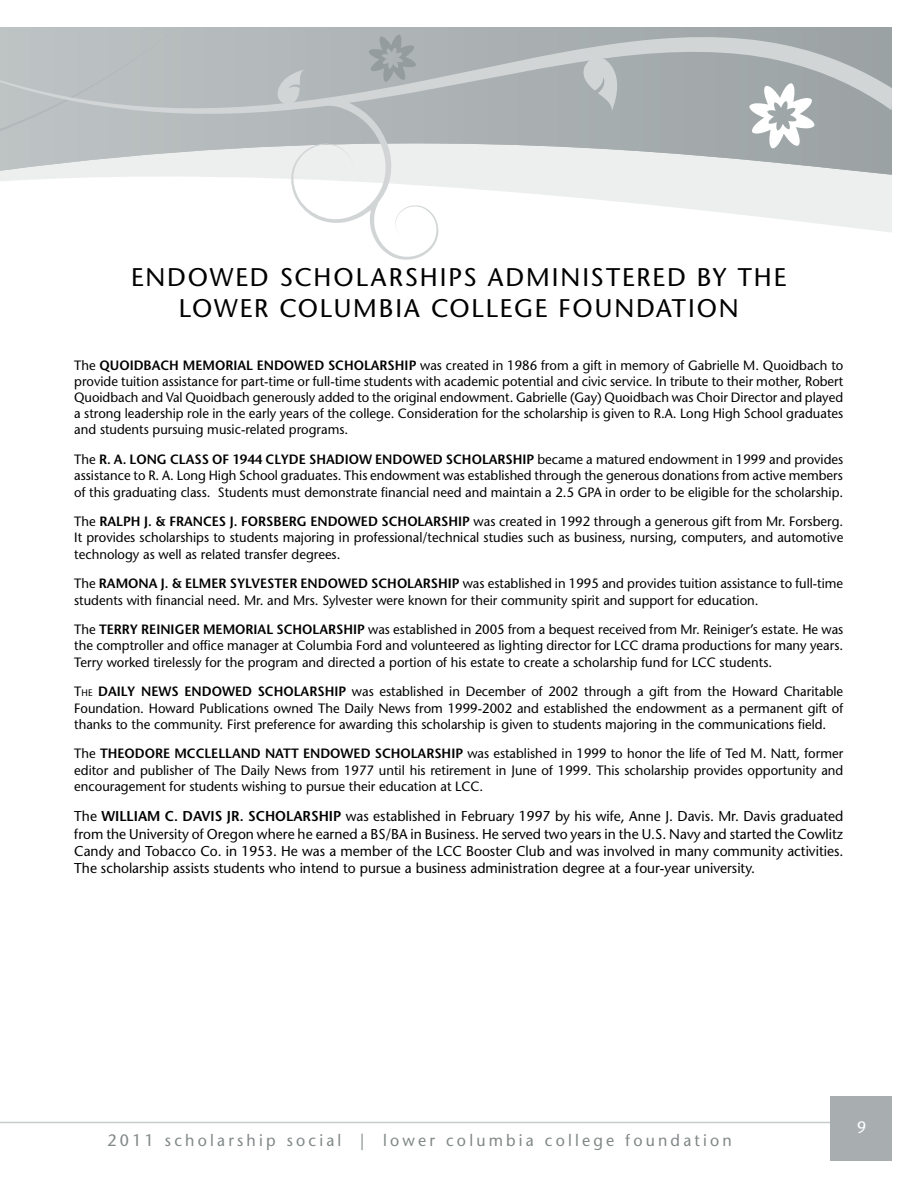
<style>
.page{position:relative;width:918px;height:1188px;background:#fff}
.page>*{position:absolute;margin:0;border:0;box-sizing:border-box;transform-origin:0 0}
.t1{font:25.5px "Stone Sans LT";letter-spacing:.06em;color:#000}
.t2{font:16.5px "Stone Sans LT";letter-spacing:.2em;color:#818888}
.t3{font:16.5px "Stone Sans LT";color:#fff}
.t4{font:14.25px/17.1px "Stone Sans LT";color:#000;text-align:justify}
.t5{font:13.5px/16.2px "Stone Sans LT";color:#000;text-align:justify}
.s1{font-weight:600}
.s2{font-style:inherit}
.s3{font-size:9.45px}
</style>
<div class="page">
<svg style="left:188px;top:27px;width:704px;height:7px;background:#a8aeb0"></svg>
<svg style="left:0;top:27px;width:188px;height:7px"></svg>
<svg style="left:0;top:34px;width:892px;height:226px"></svg>
<svg style="left:275px;top:69px;width:30px;height:37px"></svg>
<svg style="left:581px;top:52px;width:46px;height:60px;background:#babfc0"></svg>
<svg style="left:368px;top:33px;width:49px;height:50px;background:#a4aaab"></svg>
<hr style="left:0;top:1122px;width:866px;height:1px;background:#c6cbcc">
<div style="left:831px;top:1096px;width:87px;height:92px;background:#a8aeaf"></div>
<div style="left:0;top:1161px;width:918px;height:27px;background:#fff"></div>
<div style="left:892px;top:0;width:26px;height:1188px;background:#fff"></div>
<h1 class="t1" style="left:131px;top:262px;width:36px">Endowed</h1>
<h1 class="t1" style="left:280px;top:262px;width:33px">Scholarships</h1>
<h1 class="t1" style="left:488px;top:262px;width:35px">Administered</h1>
<h1 class="t1" style="left:697px;top:262px;width:58px">by the</h1>
<h1 class="t1" style="left:179px;top:293px;width:33px">Lower</h1>
<h1 class="t1" style="left:279px;top:293px;width:37px">Columbia</h1>
<h1 class="t1" style="left:431px;top:293px;width:36px">College</h1>
<h1 class="t1" style="left:559px;top:293px;width:34px">Foundation</h1>
<p class="t5" style="left:74px;top:357px;width:771px">The <span class="s1">QUOIDBACH MEMORIAL ENDOWED SCHOLARSHIP</span> was created in 1986 from a gift in memory of Gabrielle M. Quoidbach to provide tuition assistance for part-time or full-time students with academic potential and civic service. In tribute to their mother, Robert Quoidbach and Val Quoidbach generously added to the original endowment. Gabrielle (Gay) Quoidbach was Choir Director and played a strong leadership role in the early years of the college. Consideration for the scholarship is given to R.A. Long High School graduates and students pursuing music-related programs.</p>
<p class="t5" style="left:74px;top:451px;width:771px">The <span class="s1">R. A. LONG CLASS OF 1944 CLYDE SHADIOW ENDOWED SCHOLARSHIP</span> became a matured endowment in 1999 and provides assistance to R. A. Long High School graduates. This endowment was established through the generous donations from active members of this graduating class. Students must demonstrate financial need and maintain a 2.5 GPA in order to be eligible for the scholarship.</p>
<p class="t5" style="left:74px;top:513px;width:771px">The <span class="s1">RALPH J. &amp; FRANCES J. FORSBERG ENDOWED SCHOLARSHIP</span> was created in 1992 through a generous gift from Mr. Forsberg.<br>It provides scholarships to students majoring in professional/technical studies such as business, nursing, computers, and automotive technology as well as related transfer degrees.</p>
<p class="t5" style="left:74px;top:576px;width:771px">The <span class="s1">RAMONA J. &amp; ELMER SYLVESTER ENDOWED SCHOLARSHIP</span> was established in 1995 and provides tuition assistance to full-time students with financial need. Mr. and Mrs. Sylvester were known for their community spirit and support for education.</p>
<p class="t5" style="left:74px;top:621px;width:771px">The <span class="s1">TERRY REINIGER MEMORIAL SCHOLARSHIP</span> was established in 2005 from a bequest received from Mr. Reiniger’s estate. He was the comptroller and office manager at Columbia Ford and volunteered as lighting director for LCC drama productions for many years.<br>Terry worked tirelessly for the program and directed a portion of his estate to create a scholarship fund for LCC students.</p>
<p class="t5" style="left:74px;top:684px;width:771px"><span class="s2">T</span><span class="s3">he</span> <span class="s1">DAILY NEWS ENDOWED SCHOLARSHIP</span> was established in December of 2002 through a gift from the Howard Charitable Foundation. Howard Publications owned The Daily News from 1999-2002 and established the endowment as a permanent gift of thanks to the community. First preference for awarding this scholarship is given to students majoring in the communications field.</p>
<p class="t5" style="left:74px;top:746px;width:771px">The <span class="s1">THEODORE MCCLELLAND NATT ENDOWED SCHOLARSHIP</span> was established in 1999 to honor the life of Ted M. Natt, former editor and publisher of The Daily News from 1977 until his retirement in June of 1999. This scholarship provides opportunity and encouragement for students wishing to pursue their education at LCC.</p>
<p class="t4" style="left:74px;top:808px;width:771px">The <span class="s1">WILLIAM C. DAVIS JR. SCHOLARSHIP</span> was established in February 1997 by his wife, Anne J. Davis. Mr. Davis graduated from the University of Oregon where he earned a BS/BA in Business. He served two years in the U.S. Navy and started the Cowlitz Candy and Tobacco Co. in 1953. He was a member of the LCC Booster Club and was involved in many community activities.<br>The scholarship assists students who intend to pursue a business administration degree at a four-year university.</p>
<p class="t2" style="left:108px;top:1131px;width:626px">2011 scholarship social | lower columbia college foundation</p>
<p class="t3" style="left:857px;top:1118px;width:11px">9</p>
</div>
